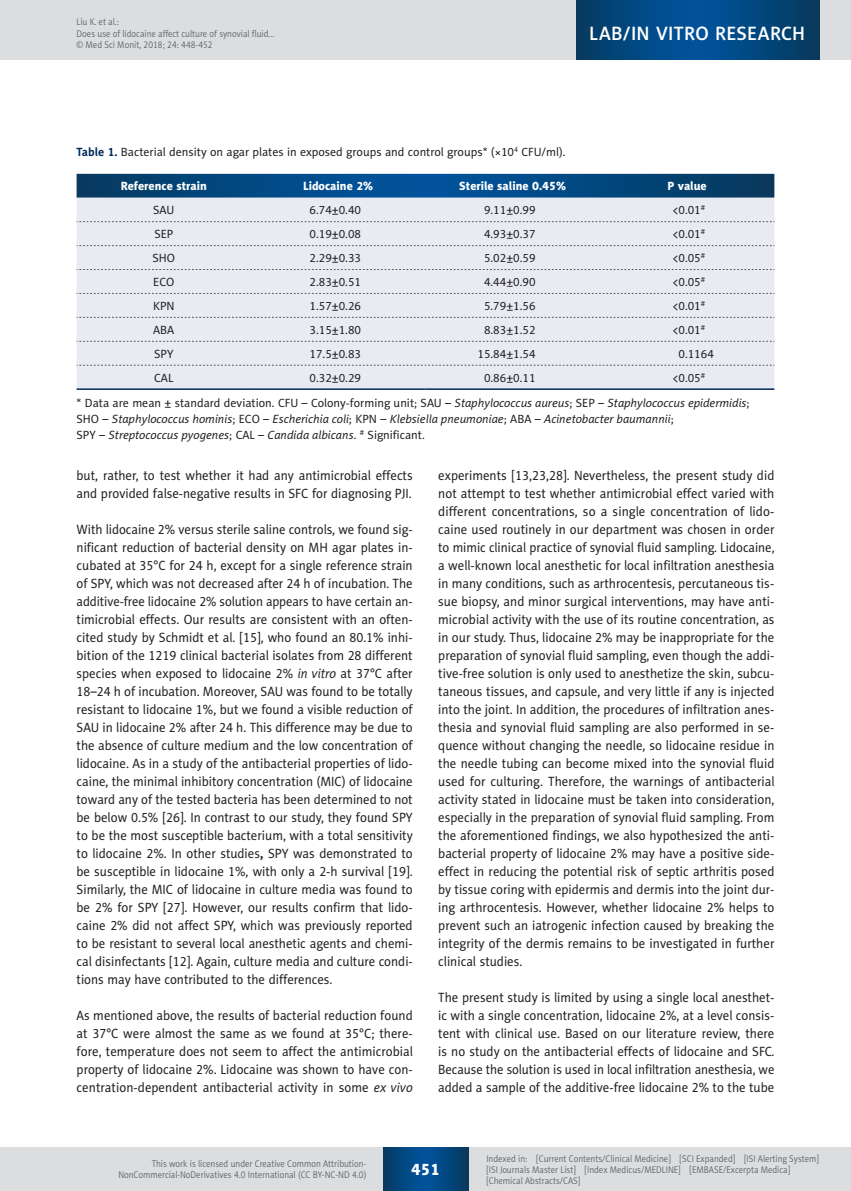
<style>
.page{position:relative;width:851px;height:1191px;background:#fff}
.page>*{position:absolute;margin:0;border:0;box-sizing:border-box;transform-origin:0 0}
.t1{font:19.5px "Naomi Sans EFN Medium";letter-spacing:.01em;color:#fff}
.t2{font:16.5px "Naomi Sans EFN Heavy";color:#fff}
.MSM_Body{font:13.5px/18px "Naomi Sans EFN";color:#231f20;text-align:justify;scale:.95 1}
.MSM_Table_podpis_dol{font:italic 12px/15.8px "Naomi Sans EFN";color:#231f20}
.MSM_Tabela_zawartosc{font:12px "Naomi Sans EFN";color:#231f20}
.MSM_Tabela_tytul{font:12px "Naomi Sans EFN";color:#231f20}
.MSM_Tabela_Head{font:12px "Naomi Sans EFN Heavy";color:#fff}
.t3{font:9.75px/11.2px "Naomi Sans EFN Light";color:#57585a;scale:.9 1}
.s1{font-weight:700;color:#00295c}
.s2{font-style:normal}
.s3{font-style:italic}
.s4{font-weight:700}
</style>
<div class="page">
<svg style="left:77px;top:174px;width:697px;height:24px;background:#064a81"></svg>
<div style="left:77px;top:198px;width:697px;height:190px;background:#e8ebf2"></div>
<svg style="left:77px;top:221px;width:697px;height:1px"></svg>
<svg style="left:77px;top:245px;width:697px;height:1px"></svg>
<svg style="left:77px;top:269px;width:697px;height:1px"></svg>
<svg style="left:77px;top:293px;width:697px;height:1px"></svg>
<svg style="left:77px;top:317px;width:697px;height:1px"></svg>
<svg style="left:77px;top:341px;width:697px;height:1px"></svg>
<svg style="left:77px;top:365px;width:697px;height:1px"></svg>
<hr style="left:77px;top:388px;width:174px;height:2px;background:#00295c">
<hr style="left:251px;top:388px;width:174px;height:2px;background:#00295c">
<hr style="left:425px;top:388px;width:175px;height:2px;background:#00295c">
<hr style="left:600px;top:388px;width:174px;height:2px;background:#00295c">
<div style="left:0;top:1148px;width:850px;height:43px;background:#dcdddf"></div>
<svg style="left:383px;top:1147px;width:85px;height:43px;background:#02477e"></svg>
<div style="left:0;top:0;width:850px;height:60px;background:#dcdddf"></div>
<svg style="left:576px;top:0;width:243px;height:60px;background:#02477e"></svg>
<p class="t3" style="left:77px;top:16px;width:221px">Liu K. et al.:<br>Does use of lidocaine affect culture of synovial fluid… © Med Sci Monit, 2018; 24: 448-452</p>
<h1 class="t1" style="left:589px;top:22px;width:217px">LAB/IN VITRO RESEARCH</h1>
<p class="MSM_Tabela_tytul" style="left:77px;top:145px;width:490px"><span class="s1">Table 1.</span> Bacterial density on agar plates in exposed groups and control groups* (×10<sup>4</sup> CFU/ml).</p>
<p class="MSM_Tabela_Head" style="left:121px;top:179px;width:88px">Reference strain</p>
<p class="MSM_Tabela_Head" style="left:303px;top:179px;width:72px">Lidocaine 2%</p>
<p class="MSM_Tabela_Head" style="left:459px;top:179px;width:108px">Sterile saline 0.45%</p>
<p class="MSM_Tabela_Head" style="left:667px;top:179px;width:41px">P value</p>
<p class="MSM_Tabela_zawartosc" style="left:153px;top:203px;width:23px">SAU</p>
<p class="MSM_Tabela_zawartosc" style="left:309px;top:203px;width:53px">6.74±0.40</p>
<p class="MSM_Tabela_zawartosc" style="left:484px;top:203px;width:53px">9.11±0.99</p>
<p class="MSM_Tabela_zawartosc" style="left:672px;top:203px;width:34px">&lt;0.01<sup>#</sup></p>
<p class="MSM_Tabela_zawartosc" style="left:154px;top:227px;width:20px">SEP</p>
<p class="MSM_Tabela_zawartosc" style="left:309px;top:227px;width:53px">0.19±0.08</p>
<p class="MSM_Tabela_zawartosc" style="left:484px;top:227px;width:53px">4.93±0.37</p>
<p class="MSM_Tabela_zawartosc" style="left:672px;top:227px;width:34px">&lt;0.01<sup>#</sup></p>
<p class="MSM_Tabela_zawartosc" style="left:152px;top:251px;width:24px">SHO</p>
<p class="MSM_Tabela_zawartosc" style="left:309px;top:251px;width:53px">2.29±0.33</p>
<p class="MSM_Tabela_zawartosc" style="left:484px;top:251px;width:53px">5.02±0.59</p>
<p class="MSM_Tabela_zawartosc" style="left:672px;top:251px;width:34px">&lt;0.05<sup>#</sup></p>
<p class="MSM_Tabela_zawartosc" style="left:153px;top:275px;width:23px">ECO</p>
<p class="MSM_Tabela_zawartosc" style="left:309px;top:275px;width:53px">2.83±0.51</p>
<p class="MSM_Tabela_zawartosc" style="left:484px;top:275px;width:53px">4.44±0.90</p>
<p class="MSM_Tabela_zawartosc" style="left:672px;top:275px;width:34px">&lt;0.05<sup>#</sup></p>
<p class="MSM_Tabela_zawartosc" style="left:153px;top:299px;width:23px">KPN</p>
<p class="MSM_Tabela_zawartosc" style="left:309px;top:299px;width:53px">1.57±0.26</p>
<p class="MSM_Tabela_zawartosc" style="left:484px;top:299px;width:53px">5.79±1.56</p>
<p class="MSM_Tabela_zawartosc" style="left:672px;top:299px;width:34px">&lt;0.01<sup>#</sup></p>
<p class="MSM_Tabela_zawartosc" style="left:153px;top:323px;width:23px">ABA</p>
<p class="MSM_Tabela_zawartosc" style="left:309px;top:323px;width:53px">3.15±1.80</p>
<p class="MSM_Tabela_zawartosc" style="left:484px;top:323px;width:53px">8.83±1.52</p>
<p class="MSM_Tabela_zawartosc" style="left:672px;top:323px;width:34px">&lt;0.01<sup>#</sup></p>
<p class="MSM_Tabela_zawartosc" style="left:154px;top:347px;width:21px">SPY</p>
<p class="MSM_Tabela_zawartosc" style="left:309px;top:347px;width:53px">17.5±0.83</p>
<p class="MSM_Tabela_zawartosc" style="left:477px;top:347px;width:60px">15.84±1.54</p>
<p class="MSM_Tabela_zawartosc" style="left:678px;top:347px;width:37px">0.1164</p>
<p class="MSM_Tabela_zawartosc" style="left:154px;top:370px;width:21px">CAL</p>
<p class="MSM_Tabela_zawartosc" style="left:309px;top:370px;width:53px">0.32±0.29</p>
<p class="MSM_Tabela_zawartosc" style="left:484px;top:370px;width:53px">0.86±0.11</p>
<p class="MSM_Tabela_zawartosc" style="left:672px;top:370px;width:34px">&lt;0.05<sup>#</sup></p>
<p class="MSM_Table_podpis_dol" style="left:77px;top:395px;width:674px"><span class="s2">* Data are mean ± standard deviation. CFU – Colony-forming unit; SAU –</span> Staphylococcus aureus<span class="s2">; SEP –</span> Staphylococcus epidermidis<span class="s2">;<br>SHO –</span> Staphylococcus hominis<span class="s2">; ECO –</span> Escherichia coli<span class="s2">; KPN –</span> Klebsiella pneumoniae<span class="s2">; ABA –</span> Acinetobacter baumannii<span class="s2">;<br>SPY –</span> Streptococcus pyogenes<span class="s2">; CAL –</span> Candida albicans<span class="s2">.</span> <sup>#</sup> <span class="s2">Significant.</span></p>
<p class="MSM_Body" style="left:77px;top:466px;width:355px">but, rather, to test whether it had any antimicrobial effects and provided false-negative results in SFC for diagnosing PJI.</p>
<p class="MSM_Body" style="left:77px;top:520px;width:355px">With lidocaine 2% versus sterile saline controls, we found sig&shy;nificant reduction of bacterial density on MH agar plates in&shy;cubated at 35°C for 24 h, except for a single reference strain of SPY, which was not decreased after 24 h of incubation. The additive-free lidocaine 2% solution appears to have certain an&shy;timicrobial effects. Our results are consistent with an often&shy;cited study by Schmidt et al. [15], who found an 80.1% inhi&shy;bition of the 1219 clinical bacterial isolates from 28 different species when exposed to lidocaine 2% <span class="s3">in vitro</span> at 37°C after 18–24 h of incubation. Moreover, SAU was found to be totally resistant to lidocaine 1%, but we found a visible reduction of SAU in lidocaine 2% after 24 h. This difference may be due to the absence of culture medium and the low concentration of lidocaine. As in a study of the antibacterial properties of lido&shy;caine, the minimal inhibitory concentration (MIC) of lidocaine toward any of the tested bacteria has been determined to not be below 0.5% [26]. In contrast to our study, they found SPY to be the most susceptible bacterium, with a total sensitivity to lidocaine 2%. In other studies<span class="s4">,</span> SPY was demonstrated to be susceptible in lidocaine 1%, with only a 2-h survival [19].<br>Similarly, the MIC of lidocaine in culture media was found to be 2% for SPY [27]. However, our results confirm that lido&shy;caine 2% did not affect SPY, which was previously reported to be resistant to several local anesthetic agents and chemi&shy;cal disinfectants [12]. Again, culture media and culture condi&shy;tions may have contributed to the differences.</p>
<p class="MSM_Body" style="left:77px;top:1006px;width:355px">As mentioned above, the results of bacterial reduction found at 37°C were almost the same as we found at 35°C; there&shy;fore, temperature does not seem to affect the antimicrobial property of lidocaine 2%. Lidocaine was shown to have con&shy;centration-dependent antibacterial activity in some <span class="s3">ex vivo</span></p>
<p class="MSM_Body" style="left:438px;top:466px;width:355px">experiments [13,23,28]. Nevertheless, the present study did not attempt to test whether antimicrobial effect varied with different concentrations, so a single concentration of lido&shy;caine used routinely in our department was chosen in order to mimic clinical practice of synovial fluid sampling. Lidocaine, a well-known local anesthetic for local infiltration anesthesia in many conditions, such as arthrocentesis, percutaneous tis&shy;sue biopsy, and minor surgical interventions, may have anti&shy;microbial activity with the use of its routine concentration, as in our study. Thus, lidocaine 2% may be inappropriate for the preparation of synovial fluid sampling, even though the addi&shy;tive-free solution is only used to anesthetize the skin, subcu&shy;taneous tissues, and capsule, and very little if any is injected into the joint. In addition, the procedures of infiltration anes&shy;thesia and synovial fluid sampling are also performed in se&shy;quence without changing the needle, so lidocaine residue in the needle tubing can become mixed into the synovial fluid used for culturing. Therefore, the warnings of antibacterial activity stated in lidocaine must be taken into consideration, especially in the preparation of synovial fluid sampling. From the aforementioned findings, we also hypothesized the anti&shy;bacterial property of lidocaine 2% may have a positive side&shy;effect in reducing the potential risk of septic arthritis posed by tissue coring with epidermis and dermis into the joint dur&shy;ing arthrocentesis. However, whether lidocaine 2% helps to prevent such an iatrogenic infection caused by breaking the integrity of the dermis remains to be investigated in further clinical studies.</p>
<p class="MSM_Body" style="left:438px;top:988px;width:355px">The present study is limited by using a single local anesthet&shy;ic with a single concentration, lidocaine 2%, at a level consis&shy;tent with clinical use. Based on our literature review, there is no study on the antibacterial effects of lidocaine and SFC.<br>Because the solution is used in local infiltration anesthesia, we added a sample of the additive-free lidocaine 2% to the tube</p>
<p class="t3" style="left:118px;top:1158px;width:277px;text-align:right">This work is licensed under Creative Common Attribution-<br>NonCommercial-NoDerivatives 4.0 International (CC BY-NC-ND 4.0)</p>
<p class="t2" style="left:411px;top:1159px;width:30px">451</p>
<p class="t3" style="left:486px;top:1152px;width:371px">Indexed in: [Current Contents/Clinical Medicine] [SCI Expanded] [ISI Alerting System] [ISI Journals Master List] [Index Medicus/MEDLINE] [EMBASE/Excerpta Medica] [Chemical Abstracts/CAS]</p>
</div>
